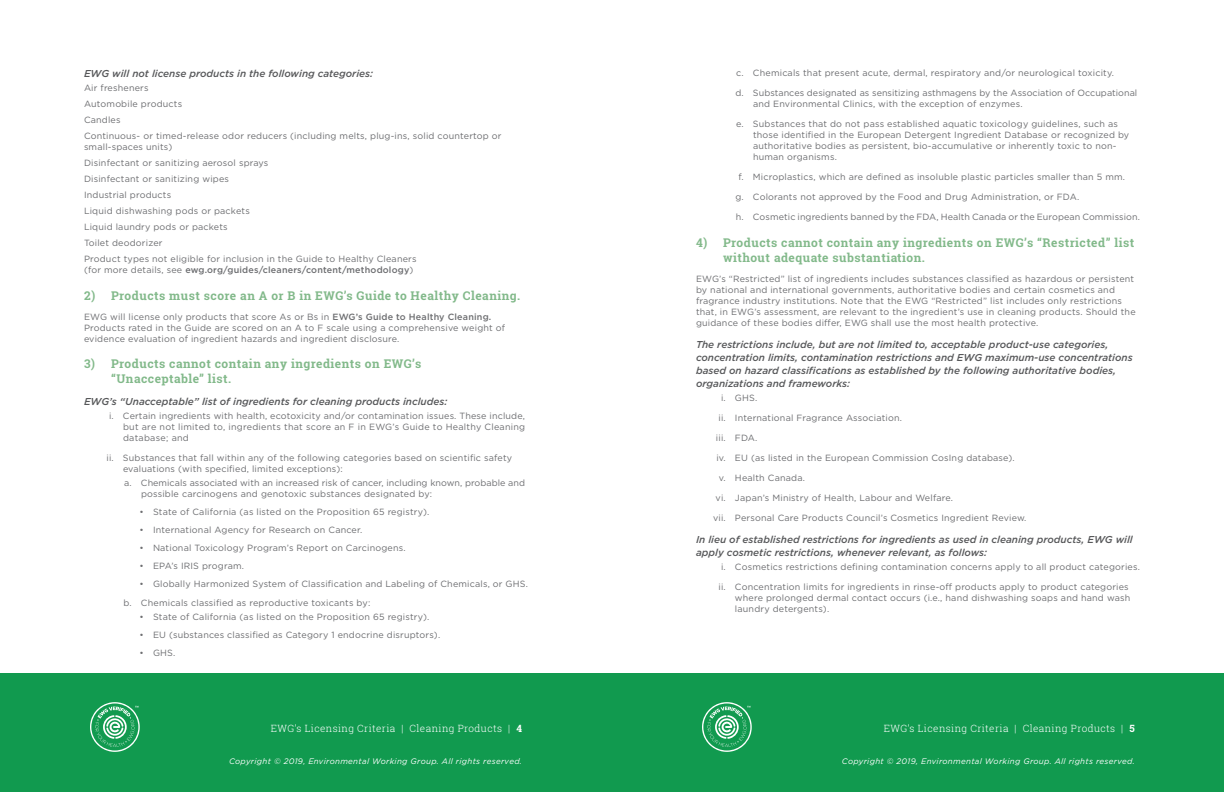
<style>
.page{position:relative;width:1224px;height:792px;background:#fff}
.page>*{position:absolute;margin:0;border:0;box-sizing:border-box;transform-origin:0 0}
.Subtitle{font:700 12px/15px "Roboto Slab";letter-spacing:.04em;color:#82b98a}
.Sub_Subtitle{font:italic 500 10px/13px "Gotham";color:#57585a}
.t1{font:300 10px "Roboto Slab";letter-spacing:.04em;color:#fff}
.Body{font:9px/11px "Gotham";letter-spacing:.02em;color:#6c6d70}
.t2{font:italic 8px "Gotham";letter-spacing:.04em;color:#fff}
.s1{font-weight:500}
.s2{font-weight:700}
</style>
<div class="page">
<div style="left:0;top:674px;width:1224px;height:118px;background:#119a4f"></div>
<svg style="left:90px;top:702px;width:50px;height:50px"></svg>
<svg style="left:702px;top:702px;width:50px;height:50px"></svg>
<p class="Sub_Subtitle" style="left:84px;top:67px;width:291px">EWG will not license products in the following categories:</p>
<p class="Body" style="left:84px;top:82px;width:66px">Air fresheners</p>
<p class="Body" style="left:84px;top:98px;width:100px">Automobile products</p>
<p class="Body" style="left:84px;top:114px;width:38px">Candles</p>
<p class="Body" style="left:84px;top:130px;width:419px">Continuous- or timed-release odor reducers (including melts, plug-ins, solid countertop or small-spaces units)</p>
<p class="Body" style="left:84px;top:157px;width:186px">Disinfectant or sanitizing aerosol sprays</p>
<p class="Body" style="left:84px;top:173px;width:147px">Disinfectant or sanitizing wipes</p>
<p class="Body" style="left:84px;top:189px;width:89px">Industrial products</p>
<p class="Body" style="left:84px;top:205px;width:167px">Liquid dishwashing pods or packets</p>
<p class="Body" style="left:84px;top:221px;width:145px">Liquid laundry pods or packets</p>
<p class="Body" style="left:84px;top:237px;width:80px">Toilet deodorizer</p>
<p class="Body" style="left:84px;top:253px;width:334px">Product types not eligible for inclusion in the Guide to Healthy Cleaners (for more details, see <span class="s1">ewg.org/guides/cleaners/content/methodology</span>)</p>
<p class="Subtitle" style="left:84px;top:288px;width:438px">2) Products must score an A or B in EWG’s Guide to Healthy Cleaning.</p>
<p class="Body" style="left:84px;top:311px;width:423px">EWG will license only products that score As or Bs in <span class="s1">EWG’s Guide to Healthy Cleaning.<br></span>Products rated in the Guide are scored on an A to F scale using a comprehensive weight of evidence evaluation of ingredient hazards and ingredient disclosure.</p>
<p class="Subtitle" style="left:111px;top:356px;width:312px;text-indent:-27px">3) Products cannot contain any ingredients on EWG’s “Unacceptable” list.</p>
<p class="Sub_Subtitle" style="left:84px;top:395px;width:365px">EWG’s “Unacceptable” list of ingredients for cleaning products includes:</p>
<p class="Body" style="left:123px;top:410px;width:404px;text-align:justify;text-indent:-14px">i. Certain ingredients with health, ecotoxicity and/or contamination issues. These include, but are not limited to, ingredients that score an F in EWG’s Guide to Healthy Cleaning database; and</p>
<p class="Body" style="left:123px;top:452px;width:391px;text-indent:-16px">ii. Substances that fall within any of the following categories based on scientific safety evaluations (with specified, limited exceptions):</p>
<p class="Body" style="left:141px;top:477px;width:385px;text-indent:-17px">a. Chemicals associated with an increased risk of cancer, including known, probable and possible carcinogens and genotoxic substances designated by:</p>
<p class="Body" style="left:140px;top:506px;width:292px">• State of California (as listed on the Proposition 65 registry).</p>
<p class="Body" style="left:140px;top:524px;width:224px">• International Agency for Research on Cancer.</p>
<p class="Body" style="left:140px;top:542px;width:268px">• National Toxicology Program’s Report on Carcinogens.</p>
<p class="Body" style="left:140px;top:560px;width:106px">• EPA’s IRIS program.</p>
<p class="Body" style="left:140px;top:578px;width:390px">• Globally Harmonized System of Classification and Labeling of Chemicals, or GHS.</p>
<p class="Body" style="left:124px;top:597px;width:248px">b. Chemicals classified as reproductive toxicants by:</p>
<p class="Body" style="left:140px;top:611px;width:292px">• State of California (as listed on the Proposition 65 registry).</p>
<p class="Body" style="left:140px;top:629px;width:302px">• EU (substances classified as Category 1 endocrine disruptors).</p>
<p class="Body" style="left:140px;top:647px;width:37px">• GHS.</p>
<p class="Body" style="left:736px;top:68px;width:379px">c. Chemicals that present acute, dermal, respiratory and/or neurological toxicity.</p>
<p class="Body" style="left:753px;top:88px;width:386px;text-indent:-18px">d. Substances designated as sensitizing asthmagens by the Association of Occupational and Environmental Clinics, with the exception of enzymes.</p>
<p class="Body" style="left:753px;top:119px;width:378px;text-indent:-17px">e. Substances that do not pass established aquatic toxicology guidelines, such as those identified in the European Detergent Ingredient Database or recognized by authoritative bodies as persistent, bio-accumulative or inherently toxic to non&shy;human organisms.</p>
<p class="Body" style="left:739px;top:172px;width:388px">f. Microplastics, which are defined as insoluble plastic particles smaller than 5 mm.</p>
<p class="Body" style="left:735px;top:192px;width:345px">g. Colorants not approved by the Food and Drug Administration, or FDA.</p>
<p class="Body" style="left:736px;top:212px;width:406px">h. Cosmetic ingredients banned by the FDA, Health Canada or the European Commission.</p>
<p class="Subtitle" style="left:723px;top:235px;width:413px;text-indent:-27px">4) Products cannot contain any ingredients on EWG’s “Restricted” list without adequate substantiation.</p>
<p class="Body" style="left:696px;top:274px;width:441px">EWG’s “Restricted” list of ingredients includes substances classified as hazardous or persistent by national and international governments, authoritative bodies and certain cosmetics and fragrance industry institutions. Note that the EWG “Restricted” list includes only restrictions that, in EWG’s assessment, are relevant to the ingredient’s use in cleaning products. Should the guidance of these bodies differ, EWG shall use the most health protective.</p>
<p class="Sub_Subtitle" style="left:696px;top:338px;width:438px">The restrictions include, but are not limited to, acceptable product-use categories, concentration limits, contamination restrictions and EWG maximum-use concentrations based on hazard classifications as established by the following authoritative bodies, organizations and frameworks:</p>
<p class="Body" style="left:721px;top:393px;width:38px">i. GHS.</p>
<p class="Body" style="left:719px;top:413px;width:185px">ii. International Fragrance Association.</p>
<p class="Body" style="left:716px;top:433px;width:43px">iii. FDA.</p>
<p class="Body" style="left:716px;top:453px;width:300px">iv. EU (as listed in the European Commission CosIng database).</p>
<p class="Body" style="left:719px;top:473px;width:88px">v. Health Canada.</p>
<p class="Body" style="left:716px;top:493px;width:239px">vi. Japan’s Ministry of Health, Labour and Welfare.</p>
<p class="Body" style="left:713px;top:513px;width:315px">vii. Personal Care Products Council’s Cosmetics Ingredient Review.</p>
<p class="Sub_Subtitle" style="left:696px;top:533px;width:438px">In lieu of established restrictions for ingredients as used in cleaning products, EWG will apply cosmetic restrictions, whenever relevant, as follows:</p>
<p class="Body" style="left:721px;top:562px;width:420px">i. Cosmetics restrictions defining contamination concerns apply to all product categories.</p>
<p class="Body" style="left:735px;top:582px;width:397px;text-indent:-16px">ii. Concentration limits for ingredients in rinse-off products apply to product categories where prolonged dermal contact occurs (i.e., hand dishwashing soaps and hand wash laundry detergents).</p>
<p class="t1" style="left:271px;top:722px;width:253px">EWG’s Licensing Criteria | Cleaning Products | <span class="s2">4</span></p>
<p class="t2" style="left:229px;top:756px;width:294px">Copyright © 2019, Environmental Working Group. All rights reserved.</p>
<p class="t2" style="left:842px;top:756px;width:294px">Copyright © 2019, Environmental Working Group. All rights reserved.</p>
<p class="t1" style="left:884px;top:722px;width:252px">EWG’s Licensing Criteria | Cleaning Products | <span class="s2">5</span></p>
</div>
